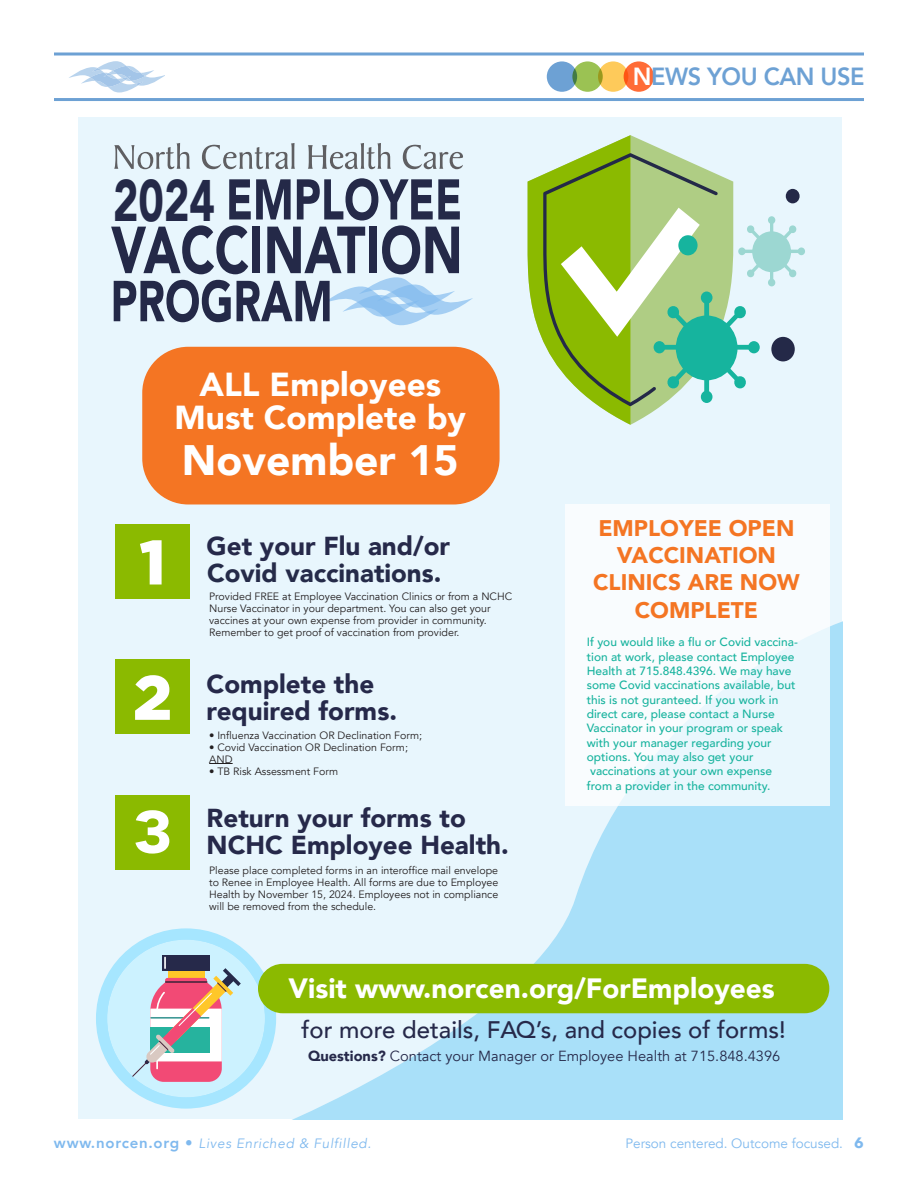
<style>
.page{position:relative;width:918px;height:1188px;background:#fff}
.page>*{position:absolute;margin:0;border:0;box-sizing:border-box;transform-origin:0 0}
.t1{font:900 58.35px "Avenir";color:#242948;scale:.74 1}
.t2{font:900 42.45px "Avenir";color:#fff}
.t3{font:900 33.15px/33.2px "Avenir";color:#fff;text-align:center}
.t4{font:900 27.9px "Avenir";color:#fff}
.t5{font:900 25.95px/27.2px "Avenir";color:#26294a}
.t6{font:900 25.8px "Avenir";color:#252b49}
.t7{font:800 24.75px "Avenir";letter-spacing:-.02em;color:#6da1d4;scale:.95 1}
.t8{font:500 23.85px "Avenir";color:#26294a}
.t9{font:900 22.65px/27.2px "Avenir";color:#f47523;text-align:center}
.t10{font:14.55px "Avenir";color:#26294a}
.t11{font:italic 13.5px "Avenir";letter-spacing:.05em;color:#7fb9ee}
.t12{font:13.5px "Avenir";color:#7fb9ee}
.t13{font:500 12px/14.4px "Avenir";color:#17b39e}
.t14{font:10.65px/12px "Avenir";color:#231f20}
.s1{color:#fff}
.s2{font-weight:900}
.s3{font-weight:800;font-style:normal;font-size:15px}
.s4{font-family:"Avenir Next";font-weight:700;font-size:15px}
</style>
<div class="page">
<svg style="left:69px;top:61px;width:96px;height:31px"></svg>
<svg style="left:54px;top:52px;width:810px;height:4px;background:#91b8de"></svg>
<hr style="left:54px;top:98px;width:810px;height:3px;background:#6da1d4">
<div style="left:624px;top:61px;width:30px;height:31px;background:#ff6c37;border-radius:50%"></div>
<div style="left:598px;top:61px;width:30px;height:31px;background:#feca5a;border-radius:50%"></div>
<div style="left:572px;top:61px;width:31px;height:31px;background:#9bc253;border-radius:50%"></div>
<div style="left:547px;top:61px;width:30px;height:31px;background:#6da1d4;border-radius:50%"></div>
<div style="left:79px;top:118px;width:763px;height:1001px;background:#e8f6fd"></div>
<svg style="left:289px;top:620px;width:553px;height:499px"></svg>
<hr style="left:740px;top:250px;width:63px;height:3px;background:#9cd7d2;border-radius:2px">
<div style="left:798px;top:247px;width:7px;height:8px;background:#9cd7d2;border-radius:50%"></div>
<svg style="left:786px;top:189px;width:14px;height:14px"></svg>
<svg style="left:528px;top:135px;width:269px;height:290px"></svg>
<div style="left:678px;top:235px;width:20px;height:20px;background:#16b49e;border-radius:50%"></div>
<svg style="left:114px;top:143px;width:76px;height:26px"></svg>
<svg style="left:202px;top:143px;width:93px;height:26px"></svg>
<svg style="left:308px;top:143px;width:83px;height:26px"></svg>
<svg style="left:403px;top:145px;width:60px;height:24px"></svg>
<svg style="left:111px;top:178px;width:362px;height:147px"></svg>
<div style="left:565px;top:504px;width:264px;height:302px;background:linear-gradient(to right,#fafcfe,#eff9fd)"></div>
<div style="left:142px;top:347px;width:358px;height:157px;background:#f47523;border-radius:46px"></div>
<div style="left:115px;top:524px;width:75px;height:75px;background:#8bba00"></div>
<svg style="left:140px;top:540px;width:22px;height:45px"></svg>
<div style="left:115px;top:660px;width:75px;height:74px;background:#8bba00"></div>
<svg style="left:135px;top:675px;width:35px;height:45px"></svg>
<div style="left:115px;top:795px;width:75px;height:74px;background:#8bba00"></div>
<svg style="left:135px;top:810px;width:34px;height:44px"></svg>
<svg style="left:209px;top:763px;width:24px;height:1px"></svg>
<div style="left:96px;top:928px;width:180px;height:181px;background:#a6e6ff;border-radius:50%"></div>
<div style="left:107px;top:940px;width:158px;height:157px;background:#ccf2ff;border-radius:50%"></div>
<div style="left:162px;top:955px;width:48px;height:15px;background:#26294a"></div>
<svg style="left:114px;top:957px;width:127px;height:137px"></svg>
<div style="left:258px;top:964px;width:571px;height:49px;background:#8bba00;border-radius:25px"></div>
<p class="t1" style="left:113px;top:150px;width:139px">2024</p>
<p class="t3" style="left:175px;top:367px;width:293px">ALL Employees<br>Must Complete by</p>
<p class="t2" style="left:182px;top:424px;width:278px">November 15</p>
<p class="t5" style="left:207px;top:532px;width:245px">Get your Flu and/or</p>
<p class="t6" style="left:207px;top:551px;width:236px">Covid vaccinations.</p>
<p class="t14" style="left:209px;top:590px;width:305px">Provided FREE at Employee Vaccination Clinics or from a NCHC Nurse Vaccinator in your department. You can also get your vaccines at your own expense from provider in community.<br>Remember to get proof of vaccination from provider.</p>
<p class="t5" style="left:207px;top:670px;width:192px">Complete the required forms.</p>
<p class="t14" style="left:209px;top:729px;width:215px">• Influenza Vaccination OR Declination Form;</p>
<p class="t14" style="left:209px;top:741px;width:200px">• Covid Vaccination OR Declination Form;<br>AND</p>
<p class="t14" style="left:209px;top:765px;width:131px">• TB Risk Assessment Form</p>
<p class="t5" style="left:207px;top:804px;width:304px">Return your forms to<br>NCHC Employee Health.</p>
<p class="t14" style="left:209px;top:865px;width:291px;text-align:justify">Please place completed forms in an interoffice mail envelope to Renee in Employee Health. All forms are due to Employee Health by November 15, 2024. Employees not in compliance will be removed from the schedule.</p>
<h3 class="t7" style="left:633px;top:58px;width:246px"><span class="s1">N</span>EWS YOU CAN USE</h3>
<p class="t9" style="left:593px;top:514px;width:208px">EMPLOYEE OPEN<br>VACCINATION<br>CLINICS ARE NOW<br>COMPLETE</p>
<p class="t13" style="left:587px;top:634px;width:213px">If you would like a flu or Covid vaccina&shy;tion at work, please contact Employee Health at 715.848.4396. We may have some Covid vaccinations available, but this is not guranteed. If you work in direct care, please contact a Nurse Vaccinator in your program or speak with your manager regarding your options. You may also get your vaccinations at your own expense<br>from a provider in the community.</p>
<p class="t4" style="left:289px;top:964px;width:488px">Visit www.norcen.org/ForEmployees</p>
<p class="t8" style="left:302px;top:1009px;width:486px">for more details, FAQ’s, and copies of forms!</p>
<p class="t10" style="left:308px;top:1048px;width:474px"><span class="s2">Questions?</span> Contact your Manager or Employee Health at 715.848.4396</p>
<p class="t11" style="left:54px;top:1136px;width:319px"><span class="s3">www.norcen.org •</span> Lives Enriched &amp; Fulfilled.</p>
<p class="t12" style="left:626px;top:1136px;width:240px">Person centered. Outcome focused. <span class="s4">6</span></p>
</div>
